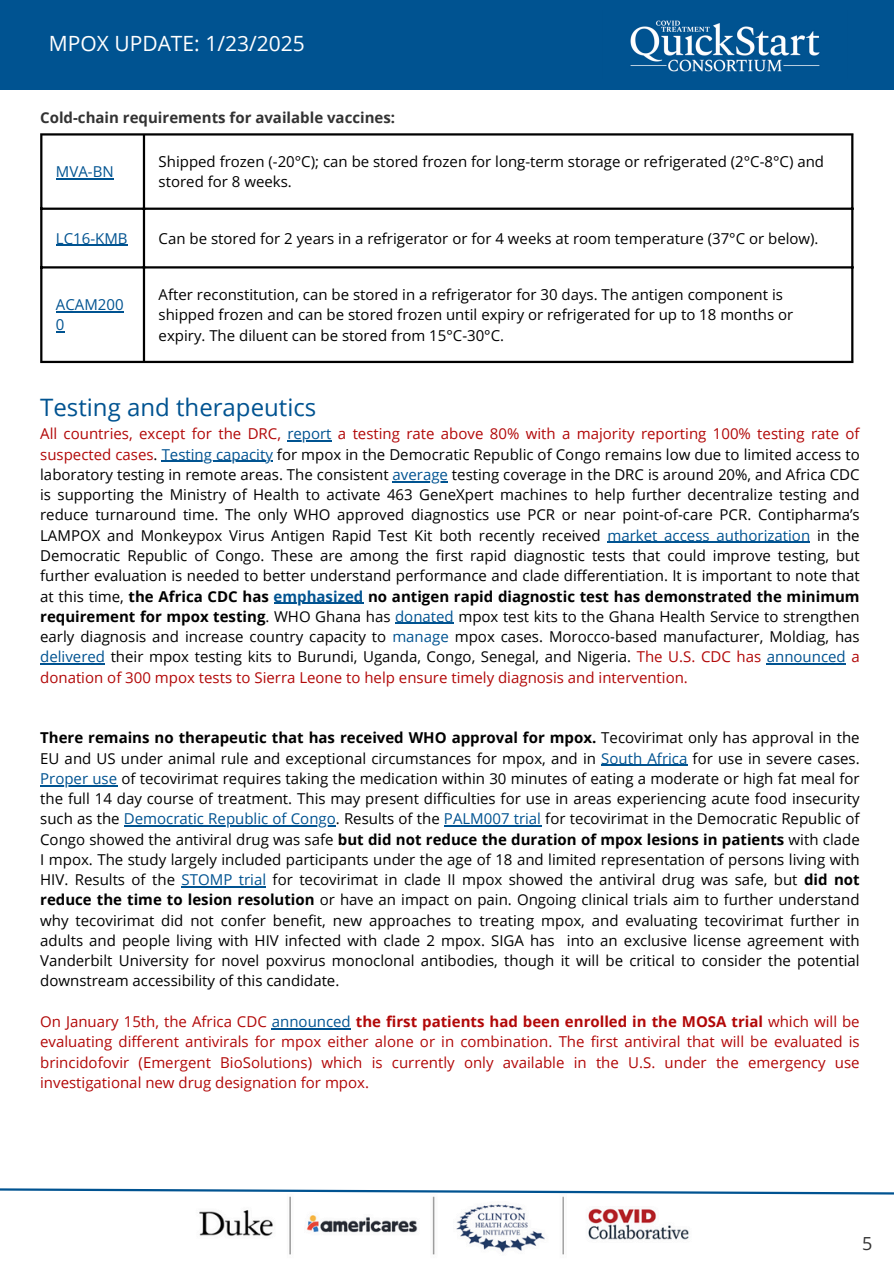
<style>
.page{position:relative;width:894px;height:1264px;background:#fff}
.page>*{position:absolute;margin:0;border:0;box-sizing:border-box;transform-origin:0 0}
.t1{font:24px "Open Sans";color:#005391}
.t2{font:21px "Open Sans";color:#fff}
.t3{font:18px "Open Sans";color:#333}
.t4{font:15px/20.2px "Open Sans";color:#000;text-align:justify}
.t5{font:15px/20.2px "Open Sans";color:#b20808;text-align:justify}
.t6{font:700 15px "Open Sans";color:#333}
.t7{font:15px/20.2px "Open Sans";color:#005391}
.s1{color:#005391}
.s2{color:#b20808}
.s3{font-weight:700}
.s4{font-weight:700;color:#005391}
</style>
<div class="page">
<div style="left:0;top:0;width:893px;height:89px;background:#005391"></div>
<img style="left:630px;top:20px;width:190px;height:52px">
<hr style="left:56px;top:178px;width:58px;height:1px;background:#005391">
<hr style="left:56px;top:245px;width:72px;height:1px;background:#005391">
<hr style="left:56px;top:311px;width:68px;height:1px;background:#005391">
<svg style="left:56px;top:331px;width:8px;height:2px"></svg>
<hr style="left:40px;top:135px;width:2px;height:226px;background:#000">
<hr style="left:143px;top:135px;width:2px;height:226px;background:#000">
<hr style="left:851px;top:135px;width:2px;height:226px;background:#000">
<hr style="left:40px;top:133px;width:813px;height:2px;background:#000">
<hr style="left:40px;top:207px;width:813px;height:3px;background:#000">
<hr style="left:40px;top:266px;width:813px;height:2px;background:#000">
<hr style="left:40px;top:361px;width:813px;height:2px;background:#000">
<img style="left:199px;top:1196px;width:490px;height:59px">
<svg style="left:0;top:1188px;width:893px;height:7px"></svg>
<hr style="left:287px;top:440px;width:44px;height:1px;background:#005391">
<hr style="left:162px;top:461px;width:111px;height:1px;background:#005391">
<hr style="left:392px;top:481px;width:56px;height:1px;background:#005391">
<hr style="left:607px;top:542px;width:203px;height:1px;background:#005391">
<hr style="left:273px;top:602px;width:90px;height:1px;background:#005391">
<hr style="left:395px;top:623px;width:58px;height:1px;background:#005391">
<hr style="left:40px;top:663px;width:65px;height:1px;background:#005391">
<hr style="left:766px;top:663px;width:79px;height:1px;background:#005391">
<hr style="left:601px;top:764px;width:86px;height:1px;background:#005391">
<hr style="left:40px;top:785px;width:77px;height:1px;background:#005391">
<hr style="left:124px;top:825px;width:212px;height:1px;background:#005391">
<hr style="left:444px;top:825px;width:97px;height:1px;background:#005391">
<hr style="left:181px;top:886px;width:85px;height:1px;background:#005391">
<hr style="left:272px;top:1028px;width:79px;height:1px;background:#005391">
<p class="t2" style="left:49px;top:29px;width:257px">MPOX UPDATE: 1/23/2025</p>
<h2 class="t6" style="left:40px;top:107px;width:356px">Cold-chain requirements for available vaccines:</h2>
<p class="t7" style="left:56px;top:161px;width:59px">MVA-BN</p>
<p class="t4" style="left:158px;top:151px;width:666px">Shipped frozen (-20°C); can be stored frozen for long-term storage or refrigerated (2°C-8°C) and stored for 8 weeks.</p>
<p class="t7" style="left:56px;top:228px;width:73px">LC16-KMB</p>
<p class="t4" style="left:158px;top:228px;width:661px">Can be stored for 2 years in a refrigerator or for 4 weeks at room temperature (37°C or below).</p>
<p class="t7" style="left:56px;top:294px;width:69px">ACAM200<br>0</p>
<p class="t4" style="left:158px;top:284px;width:636px;text-align:left">After reconstitution, can be stored in a refrigerator for 30 days. The antigen component is shipped frozen and can be stored frozen until expiry or refrigerated for up to 18 months or expiry. The diluent can be stored from 15°C-30°C.</p>
<p class="t1" style="left:40px;top:390px;width:277px">Testing and therapeutics</p>
<p class="t5" style="left:40px;top:423px;width:820px">All countries, except for the DRC, <span class="s1">report</span> a testing rate above 80% with a majority reporting 100% testing rate of</p>
<p class="t4" style="left:40px;top:444px;width:820px"><span class="s2">suspected cases</span>. <span class="s1">Testing capacity</span> for mpox in the Democratic Republic of Congo remains low due to limited access to</p>
<p class="t4" style="left:40px;top:464px;width:820px">laboratory testing in remote areas. The consistent <span class="s1">average</span> testing coverage in the DRC is around 20%, and Africa CDC</p>
<p class="t4" style="left:40px;top:484px;width:820px">is supporting the Ministry of Health to activate 463 GeneXpert machines to help further decentralize testing and reduce turnaround time. The only WHO approved diagnostics use PCR or near point-of-care PCR. Contipharma’s LAMPOX and Monkeypox Virus Antigen Rapid Test Kit both recently received <span class="s1">market access authorization</span> in the Democratic Republic of Congo. These are among the first rapid diagnostic tests that could improve testing, but further evaluation is needed to better understand performance and clade differentiation. It is important to note that at this time, <span class="s3">the Africa CDC has</span> <span class="s4">emphasized</span> <span class="s3">no antigen rapid diagnostic test has demonstrated the minimum</span></p>
<p class="t4" style="left:40px;top:606px;width:820px"><span class="s3">requirement for mpox testing</span>. WHO Ghana has <span class="s1">donated</span> mpox test kits to the Ghana Health Service to strengthen early diagnosis and increase country capacity to <span class="s1">manage</span> mpox cases. Morocco-based manufacturer, Moldiag, has <span class="s1">delivered</span> their mpox testing kits to Burundi, Uganda, Congo, Senegal, and Nigeria. <span class="s2">The U.S. CDC has</span> <span class="s1">announced</span> <span class="s2">a donation of 300 mpox tests to Sierra Leone to help ensure timely diagnosis and intervention.</span></p>
<p class="t4" style="left:40px;top:727px;width:820px"><span class="s3">There remains no therapeutic that has received WHO approval for mpox.</span> Tecovirimat only has approval in the<br>EU and US under animal rule and exceptional circumstances for mpox, and in <span class="s1">South Africa</span> for use in severe cases.</p>
<p class="t4" style="left:40px;top:768px;width:820px"><span class="s1">Proper use</span> of tecovirimat requires taking the medication within 30 minutes of eating a moderate or high fat meal for the full 14 day course of treatment. This may present difficulties for use in areas experiencing acute food insecurity such as the <span class="s1">Democratic Republic of Congo</span>. Results of the <span class="s1">PALM007 trial</span> for tecovirimat in the Democratic Republic of</p>
<p class="t4" style="left:40px;top:828px;width:820px">Congo showed the antiviral drug was safe <span class="s3">but did not reduce the duration of mpox lesions in patients</span> with clade I mpox. The study largely included participants under the age of 18 and limited representation of persons living with HIV. Results of the <span class="s1">STOMP trial</span> for tecovirimat in clade II mpox showed the antiviral drug was safe, but <span class="s3">did not reduce the time to lesion resolution</span> or have an impact on pain. Ongoing clinical trials aim to further understand why tecovirimat did not confer benefit, new approaches to treating mpox, and evaluating tecovirimat further in adults and people living with HIV infected with clade 2 mpox. SIGA has into an exclusive license agreement with Vanderbilt University for novel poxvirus monoclonal antibodies, though it will be critical to consider the potential downstream accessibility of this candidate.</p>
<p class="t5" style="left:40px;top:1011px;width:820px">On January 15th, the Africa CDC <span class="s1">announced</span> <span class="s3">the first patients had been enrolled in the MOSA trial</span> which will be evaluating different antivirals for mpox either alone or in combination. The first antiviral that will be evaluated is brincidofovir (Emergent BioSolutions) which is currently only available in the U.S. under the emergency use investigational new drug designation for mpox.</p>
<h1 class="t3" style="left:861px;top:1230px;width:12px">5</h1>
</div>
